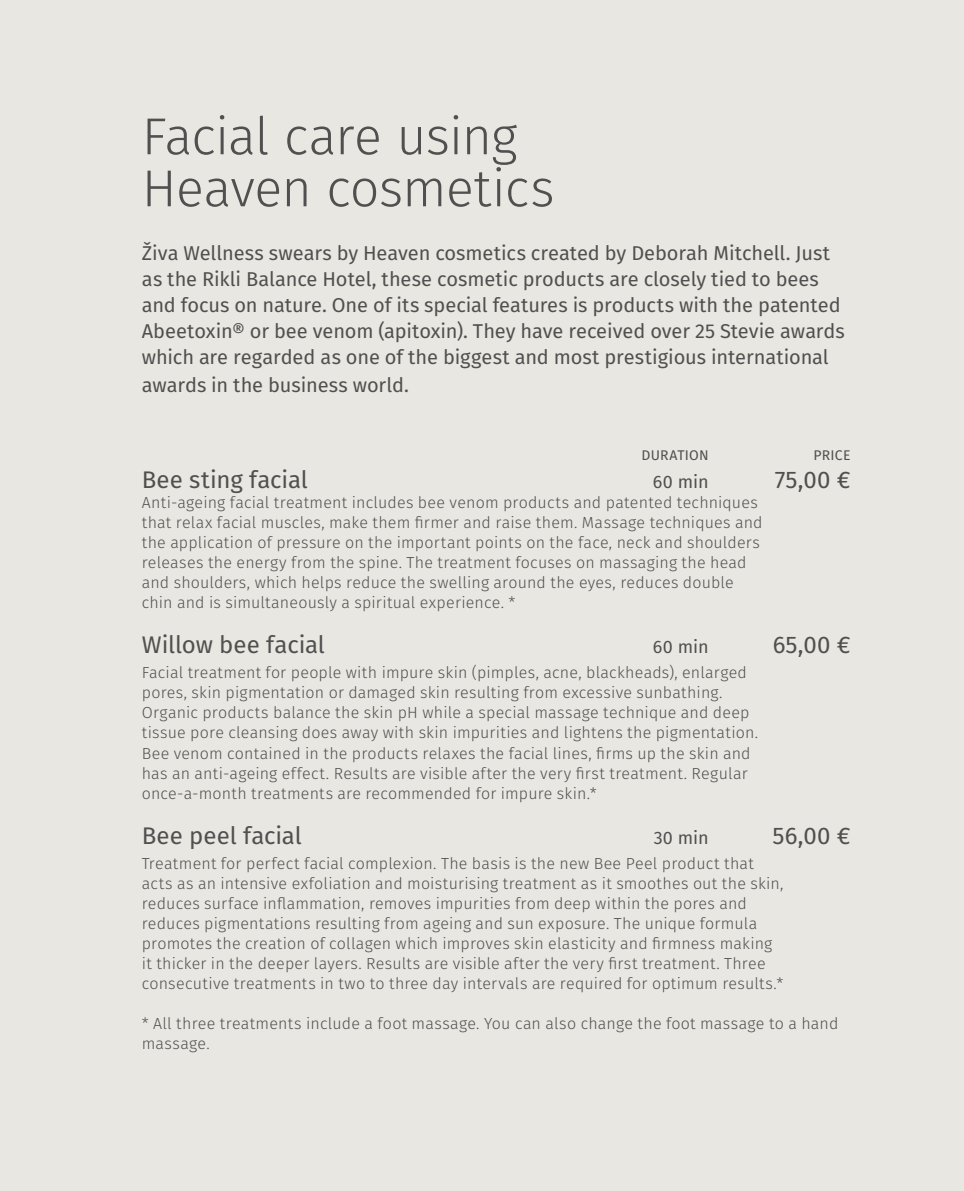
<style>
.page{position:relative;width:964px;height:1191px;background:#e8e7e1}
.page>*{position:absolute;margin:0;border:0;box-sizing:border-box;transform-origin:0 0}
.t1{font:300 52px/52px "Fira Sans";letter-spacing:-.015em;color:#58595b}
.t2{font:24px "Fira Sans";color:#58595b}
.t3{font:20px/26px "Fira Sans";letter-spacing:-.005em;color:#58595b}
.t4{font:18px "Fira Sans";color:#58595b}
.t5{font:300 16px/20px "Fira Sans";letter-spacing:.015em;color:#58595b}
.t6{font:14px "Fira Sans";letter-spacing:.02em;color:#58595b}
</style>
<div class="page">
<h1 class="t1" style="left:142px;top:114px;width:414px">Facial care using<br>Heaven cosmetics</h1>
<p class="t3" style="left:142px;top:242px;width:704px">Živa Wellness swears by Heaven cosmetics created by Deborah Mitchell. Just as the Rikli Balance Hotel, these cosmetic products are closely tied to bees and focus on nature. One of its special features is products with the patented Abeetoxin® or bee venom (apitoxin). They have received over 25 Stevie awards which are regarded as one of the biggest and most prestigious international</p>
<p class="t3" style="left:142px;top:374px;width:268px">awards in the business world.</p>
<p class="t6" style="left:641px;top:445px;width:69px">DURATION</p>
<p class="t6" style="left:813px;top:445px;width:39px">PRICE</p>
<h2 class="t2" style="left:142px;top:462px;width:168px">Bee sting facial</h2>
<p class="t4" style="left:653px;top:469px;width:57px">60 min</p>
<h2 class="t2" style="left:775px;top:462px;width:77px">75,00 €</h2>
<p class="t5" style="left:142px;top:493px;width:622px">Anti-ageing facial treatment includes bee venom products and patented techniques that relax facial muscles, make them firmer and raise them. Massage techniques and the application of pressure on the important points on the face, neck and shoulders releases the energy from the spine. The treatment focuses on massaging the head and shoulders, which helps reduce the swelling around the eyes, reduces double chin and is simultaneously a spiritual experience. *</p>
<h2 class="t2" style="left:142px;top:627px;width:185px">Willow bee facial</h2>
<p class="t4" style="left:653px;top:634px;width:57px">60 min</p>
<h2 class="t2" style="left:773px;top:627px;width:79px">65,00 €</h2>
<p class="t5" style="left:142px;top:664px;width:618px">Facial treatment for people with impure skin (pimples, acne, blackheads), enlarged pores, skin pigmentation or damaged skin resulting from excessive sunbathing.<br>Organic products balance the skin pH while a special massage technique and deep tissue pore cleansing does away with skin impurities and lightens the pigmentation.<br>Bee venom contained in the products relaxes the facial lines, firms up the skin and has an anti-ageing effect. Results are visible after the very first treatment. Regular once-a-month treatments are recommended for impure skin.*</p>
<h2 class="t2" style="left:142px;top:818px;width:161px">Bee peel facial</h2>
<p class="t4" style="left:654px;top:824px;width:57px">30 min</p>
<h2 class="t2" style="left:772px;top:818px;width:79px">56,00 €</h2>
<p class="t5" style="left:142px;top:854px;width:643px">Treatment for perfect facial complexion. The basis is the new Bee Peel product that acts as an intensive exfoliation and moisturising treatment as it smoothes out the skin, reduces surface inflammation, removes impurities from deep within the pores and reduces pigmentations resulting from ageing and sun exposure. The unique formula promotes the creation of collagen which improves skin elasticity and firmness making it thicker in the deeper layers. Results are visible after the very first treatment. Three consecutive treatments in two to three day intervals are required for optimum results.*</p>
<p class="t5" style="left:142px;top:1014px;width:698px">* All three treatments include a foot massage. You can also change the foot massage to a hand massage.</p>
</div>
